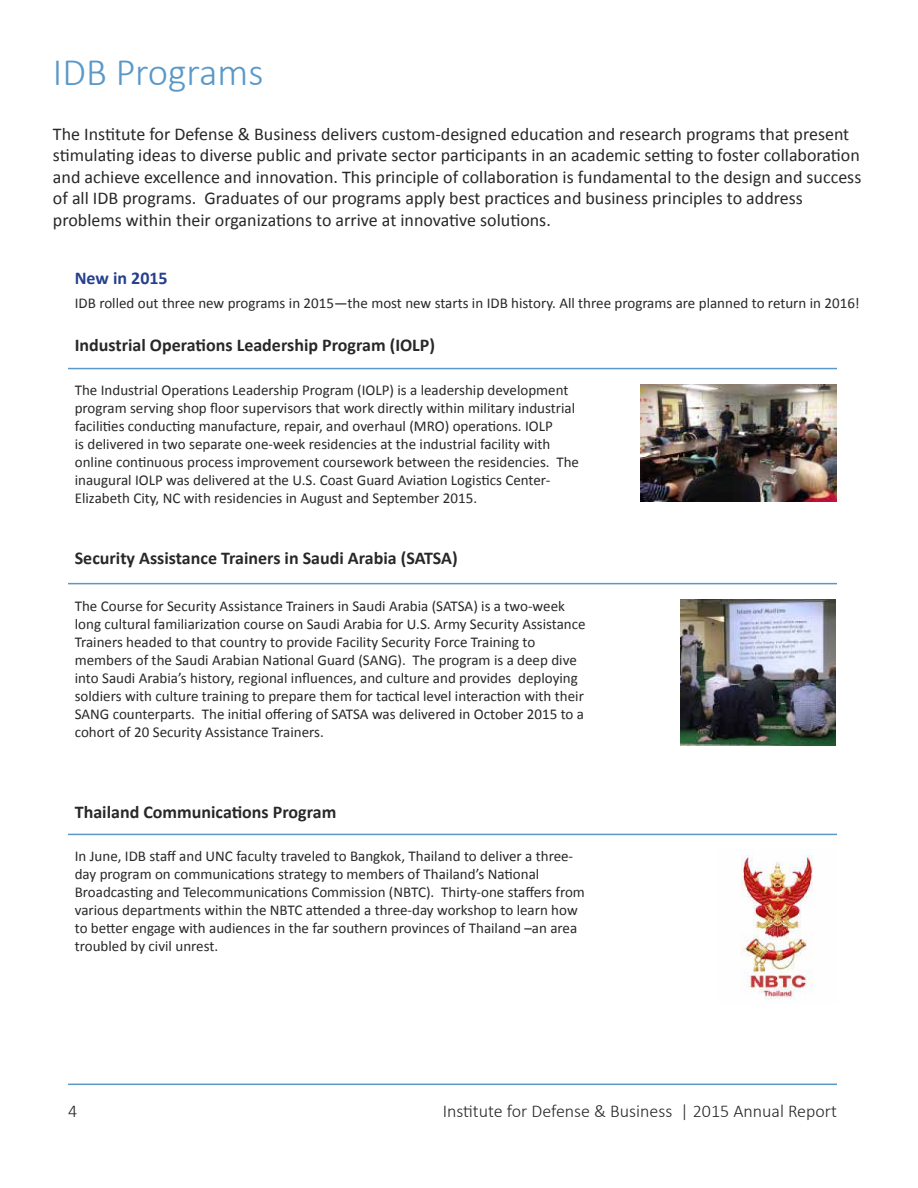
<style>
.page{position:relative;width:918px;height:1188px;background:#fff}
.page>*{position:absolute;margin:0;border:0;box-sizing:border-box;transform-origin:0 0}
.t1{font:300 39px "Calibri";color:#5a98c8}
.t2{font:18px/21.6px "Calibri";color:#282828}
.t3{font:700 18px "Calibri";color:#282828}
.t4{font:300 18px "Calibri";color:#282828}
.t5{font:700 18px "Calibri";color:#25408f}
.t6{font:15px/18px "Calibri";color:#282828}
</style>
<div class="page">
<hr style="left:68px;top:1084px;width:769px;height:1px;background:#5a98c8">
<hr style="left:68px;top:834px;width:769px;height:1px;background:#5a98c8">
<hr style="left:68px;top:368px;width:769px;height:1px;background:#5a98c8">
<hr style="left:68px;top:583px;width:769px;height:1px;background:#5a98c8">
<img style="left:741px;top:853px;width:72px;height:147px">
<img style="left:680px;top:600px;width:156px;height:145px">
<img style="left:641px;top:384px;width:196px;height:117px">
<h1 class="t1" style="left:53px;top:48px;width:212px">IDB Programs</h1>
<p class="t2" style="left:53px;top:123px;width:810px">The Institute for Defense &amp; Business delivers custom-designed education and research programs that present stimulating ideas to diverse public and private sector participants in an academic setting to foster collaboration and achieve excellence and innovation. This principle of collaboration is fundamental to the design and success of all IDB programs. Graduates of our programs apply best practices and business principles to address problems within their organizations to arrive at innovative solutions.</p>
<p class="t5" style="left:75px;top:266px;width:94px">New in 2015</p>
<p class="t6" style="left:75px;top:294px;width:787px">IDB rolled out three new programs in 2015—the most new starts in IDB history. All three programs are planned to return in 2016!</p>
<p class="t3" style="left:75px;top:334px;width:362px">Industrial Operations Leadership Program (IOLP)</p>
<p class="t6" style="left:75px;top:381px;width:506px">The Industrial Operations Leadership Program (IOLP) is a leadership development program serving shop floor supervisors that work directly within military industrial facilities conducting manufacture, repair, and overhaul (MRO) operations. IOLP<br>is delivered in two separate one-week residencies at the industrial facility with online continuous process improvement coursework between the residencies. The inaugural IOLP was delivered at the U.S. Coast Guard Aviation Logistics Center-Elizabeth City, NC with residencies in August and September 2015.</p>
<p class="t3" style="left:75px;top:547px;width:385px">Security Assistance Trainers in Saudi Arabia (SATSA)</p>
<p class="t6" style="left:75px;top:597px;width:512px">The Course for Security Assistance Trainers in Saudi Arabia (SATSA) is a two-week long cultural familiarization course on Saudi Arabia for U.S. Army Security Assistance Trainers headed to that country to provide Facility Security Force Training to members of the Saudi Arabian National Guard (SANG). The program is a deep dive into Saudi Arabia’s history, regional influences, and culture and provides deploying soldiers with culture training to prepare them for tactical level interaction with their SANG counterparts. The initial offering of SATSA was delivered in October 2015 to a cohort of 20 Security Assistance Trainers.</p>
<p class="t3" style="left:75px;top:800px;width:263px">Thailand Communications Program</p>
<p class="t6" style="left:75px;top:847px;width:512px">In June, IDB staff and UNC faculty traveled to Bangkok, Thailand to deliver a three&shy;day program on communications strategy to members of Thailand’s National Broadcasting and Telecommunications Commission (NBTC). Thirty-one staffers from various departments within the NBTC attended a three-day workshop to learn how to better engage with audiences in the far southern provinces of Thailand –an area troubled by civil unrest.</p>
<p class="t4" style="left:68px;top:1099px;width:11px">4</p>
<p class="t4" style="left:443px;top:1099px;width:396px">Institute for Defense &amp; Business | 2015 Annual Report</p>
</div>
